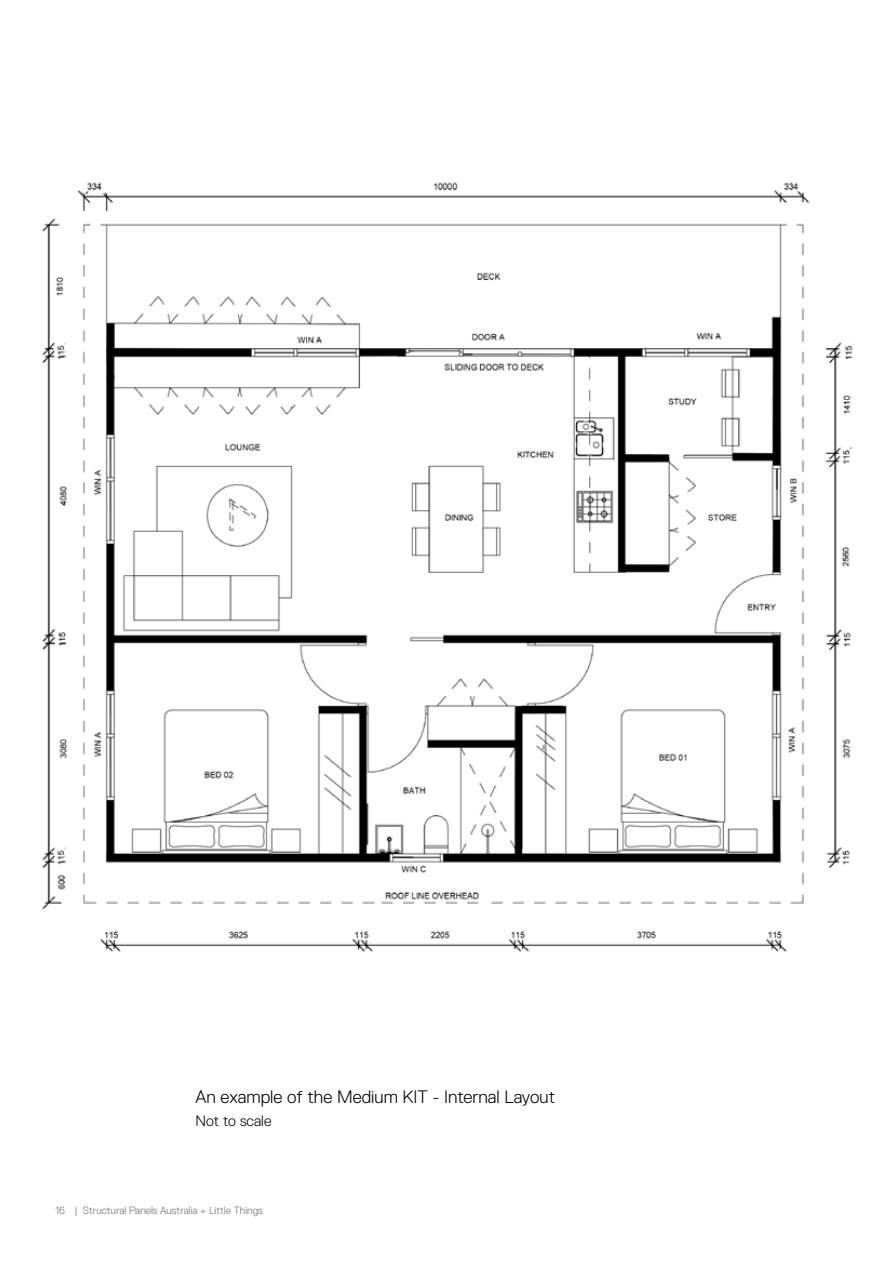
<style>
.page{position:relative;width:893px;height:1263px;background:#fff}
.page>*{position:absolute;margin:0;border:0;box-sizing:border-box;transform-origin:0 0}
.t1{font:300 18px "Replica";color:#000}
.t2{font:300 15px "Replica";color:#000}
.t3{font:300 10.5px "Replica";color:#726f71}
.s1{color:#737071}
</style>
<div class="page">
<img style="left:42px;top:182px;width:812px;height:770px">
<h1 class="t1" style="left:196px;top:1087px;width:361px">An example of the Medium KIT - Internal Layout</h1>
<h2 class="t2" style="left:196px;top:1113px;width:77px">Not to scale</h2>
<p class="t3" style="left:55px;top:1204px;width:209px"><span class="s1">16</span> | Structural Panels Australia + Little Things</p>
</div>
